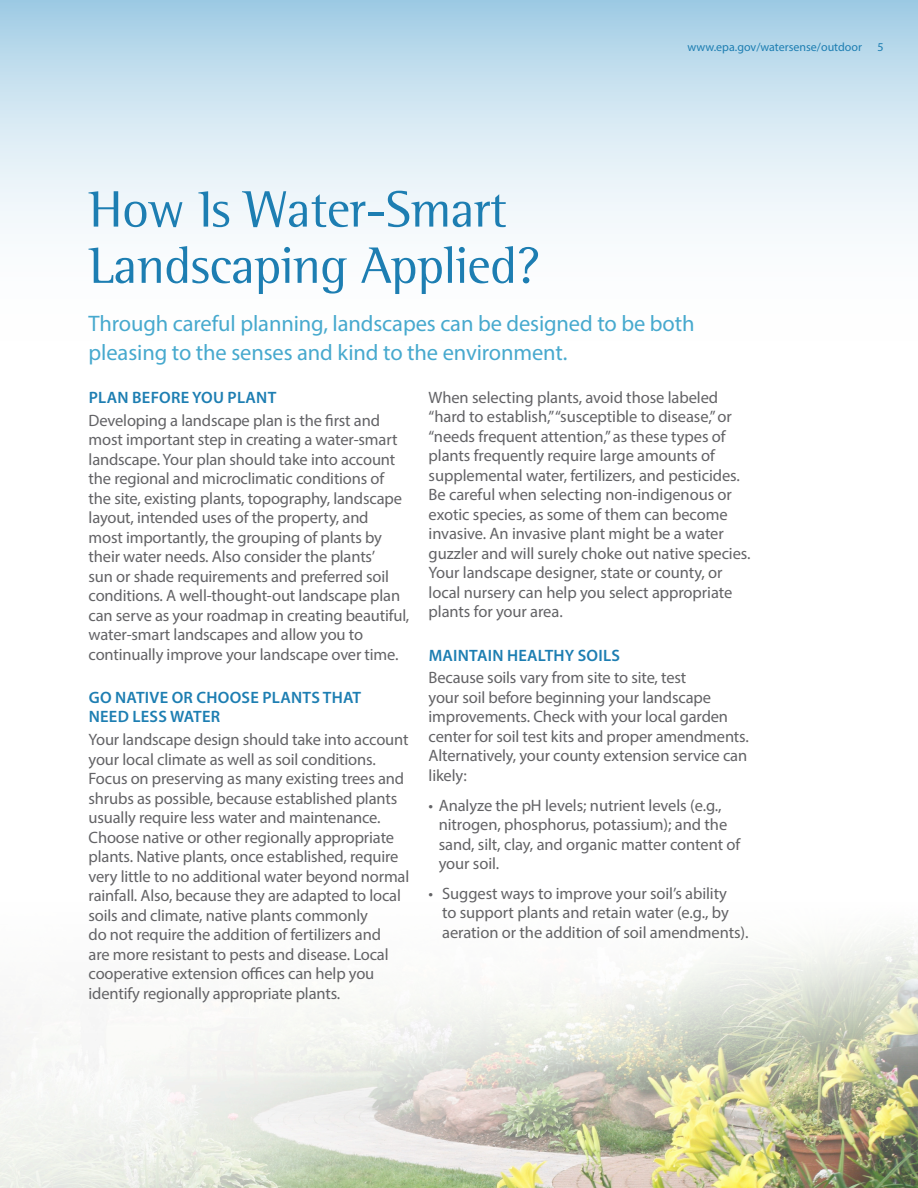
<style>
.page{position:relative;width:918px;height:1188px;background:#fff}
.page>*{position:absolute;margin:0;border:0;box-sizing:border-box;transform-origin:0 0}
.section_title{font:52.5px/56.2px "Rotis Semi Serif Std";letter-spacing:-.015em;color:#1d7eb2}
.sub_head{font:22.5px/28.5px "Myriad Pro";letter-spacing:-.005em;color:#47a9ce}
.body{font:16.5px/19.5px "Myriad Pro";letter-spacing:-.01em;color:#636366}
.bullet{font:16.5px/19.5px "Myriad Pro";letter-spacing:-.005em;color:#636366}
.section_head{font:600 16.5px/19.5px "Myriad Pro";letter-spacing:.015em;color:#1d7eb2}
.t1{font:12px "Myriad Pro";color:#1d7eb2}
</style>
<div class="page">
<svg style="left:0;top:0;width:918px;height:228px;background:#d0e5f1"></svg>
<img style="left:0;top:931px;width:918px;height:257px">
<p class="t1" style="left:687px;top:40px;width:176px">www.epa.gov/watersense/outdoor</p>
<p class="t1" style="left:877px;top:40px;width:8px">5</p>
<p class="section_title" style="left:89px;top:181px;width:454px">How Is Water-Smart<br>Landscaping Applied?</p>
<p class="sub_head" style="left:89px;top:309px;width:608px">Through careful planning, landscapes can be designed to be both pleasing to the senses and kind to the environment.</p>
<p class="section_head" style="left:89px;top:387px;width:189px">PLAN BEFORE YOU PLANT</p>
<p class="body" style="left:89px;top:410px;width:322px">Developing a landscape plan is the first and most important step in creating a water-smart landscape. Your plan should take into account the regional and microclimatic conditions of the site, existing plants, topography, landscape layout, intended uses of the property, and<br>most importantly, the grouping of plants by their water needs. Also consider the plants’<br>sun or shade requirements and preferred soil conditions. A well-thought-out landscape plan can serve as your roadmap in creating beautiful, water-smart landscapes and allow you to continually improve your landscape over time.</p>
<p class="section_head" style="left:89px;top:687px;width:274px">GO NATIVE OR CHOOSE PLANTS THAT<br>NEED LESS WATER</p>
<p class="body" style="left:89px;top:730px;width:322px">Your landscape design should take into account your local climate as well as soil conditions.<br>Focus on preserving as many existing trees and shrubs as possible, because established plants usually require less water and maintenance.<br>Choose native or other regionally appropriate plants. Native plants, once established, require very little to no additional water beyond normal rainfall. Also, because they are adapted to local soils and climate, native plants commonly<br>do not require the addition of fertilizers and<br>are more resistant to pests and disease. Local cooperative extension offices can help you identify regionally appropriate plants.</p>
<p class="body" style="left:429px;top:387px;width:324px">When selecting plants, avoid those labeled “hard to establish,” “susceptible to disease,” or “needs frequent attention,” as these types of plants frequently require large amounts of supplemental water, fertilizers, and pesticides.<br>Be careful when selecting non-indigenous or exotic species, as some of them can become invasive. An invasive plant might be a water guzzler and will surely choke out native species.<br>Your landscape designer, state or county, or local nursery can help you select appropriate plants for your area.</p>
<p class="section_head" style="left:429px;top:645px;width:193px">MAINTAIN HEALTHY SOILS</p>
<p class="body" style="left:429px;top:668px;width:322px">Because soils vary from site to site, test<br>your soil before beginning your landscape improvements. Check with your local garden center for soil test kits and proper amendments.<br>Alternatively, your county extension service can likely:</p>
<p class="bullet" style="left:439px;top:795px;width:303px;text-indent:-10px">• Analyze the pH levels; nutrient levels (e.g., nitrogen, phosphorus, potassium); and the sand, silt, clay, and organic matter content of your soil.</p>
<p class="bullet" style="left:442px;top:883px;width:308px;text-indent:-14px">• Suggest ways to improve your soil’s ability<br>to support plants and retain water (e.g., by aeration or the addition of soil amendments).</p>
</div>
